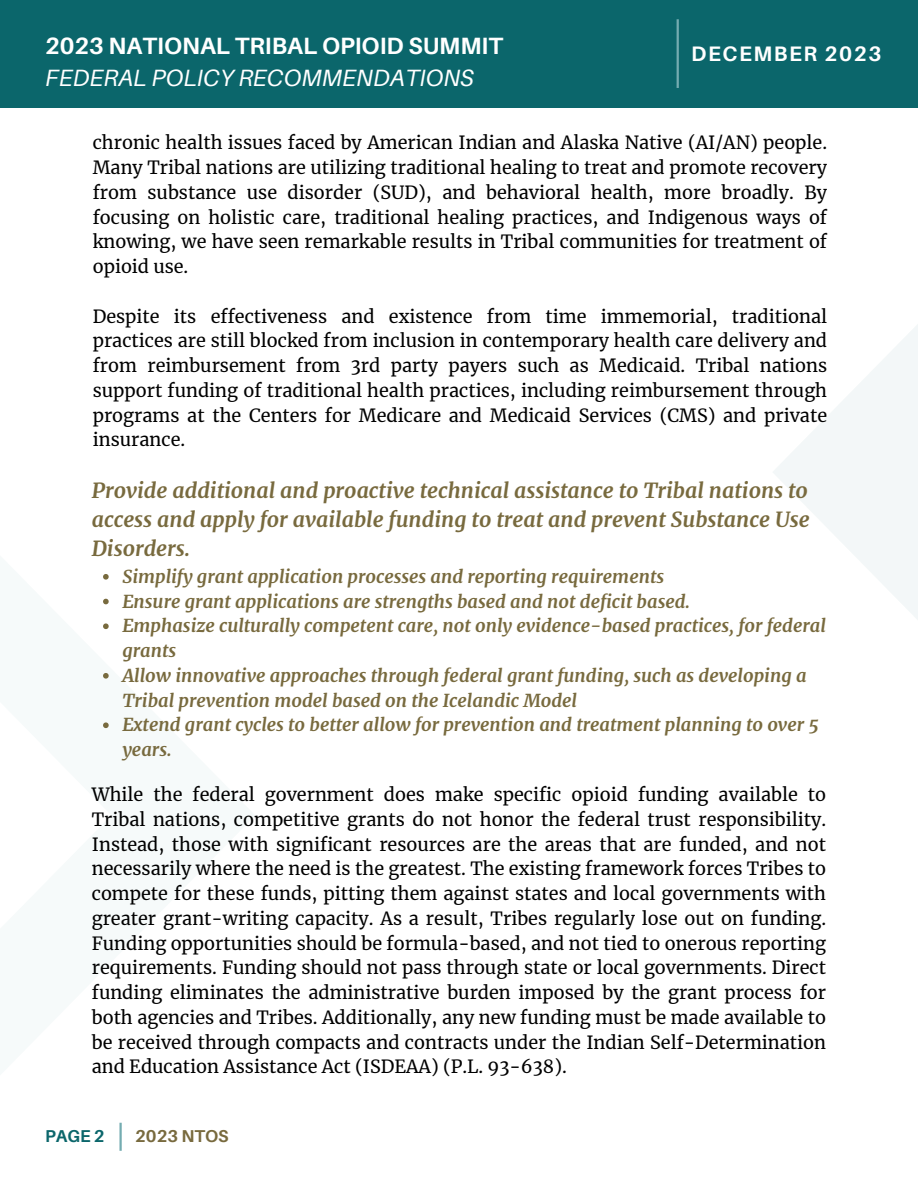
<style>
.page{position:relative;width:918px;height:1188px;background:#fff}
.page>*{position:absolute;margin:0;border:0;box-sizing:border-box;transform-origin:0 0}
.t1{font:700 23.55px "Aileron";color:#fff}
.t2{font:italic 23.55px "Aileron";color:#fff}
.t3{font:italic 700 21px/29.2px "Merriweather";color:#786a3e;text-align:justify}
.t4{font:700 21px "Aileron";letter-spacing:.075em;color:#fff}
.t5{font:18px/24.8px "Merriweather";color:#000;text-align:justify}
.t6{font:italic 700 18px/24.8px "Merriweather";color:#786a3e}
.t7{font:700 17.1px "Aileron";color:#786a3e}
.t8{font:700 17.1px "Aileron";color:#0b666b}
</style>
<div class="page">
<div style="left:0;top:0;width:918px;height:107px;background:#0b666b"></div>
<hr style="left:677px;top:19px;width:2px;height:69px;background:#74acb1">
<hr style="left:119px;top:1123px;width:3px;height:28px;background:#74acb1">
<svg style="left:103px;top:574px;width:6px;height:6px"></svg>
<svg style="left:103px;top:599px;width:6px;height:5px"></svg>
<svg style="left:103px;top:623px;width:6px;height:6px"></svg>
<svg style="left:103px;top:673px;width:6px;height:6px"></svg>
<svg style="left:103px;top:722px;width:6px;height:6px"></svg>
<h1 class="t1" style="left:45px;top:33px;width:460px">2023 NATIONAL TRIBAL OPIOID SUMMIT</h1>
<p class="t4" style="left:691px;top:42px;width:192px">DECEMBER 2023</p>
<h1 class="t2" style="left:45px;top:65px;width:430px">FEDERAL POLICY RECOMMENDATIONS</h1>
<p class="t5" style="left:93px;top:130px;width:736px">chronic health issues faced by American Indian and Alaska Native (AI/AN) people.<br>Many Tribal nations are utilizing traditional healing to treat and promote recovery from substance use disorder (SUD), and behavioral health, more broadly. By focusing on holistic care, traditional healing practices, and Indigenous ways of knowing, we have seen remarkable results in Tribal communities for treatment of opioid use.</p>
<p class="t5" style="left:93px;top:303px;width:736px">Despite its effectiveness and existence from time immemorial, traditional practices are still blocked from inclusion in contemporary health care delivery and from reimbursement from 3rd party payers such as Medicaid. Tribal nations support funding of traditional health practices, including reimbursement through programs at the Centers for Medicare and Medicaid Services (CMS) and private insurance.</p>
<p class="t3" style="left:92px;top:475px;width:719px">Provide additional and proactive technical assistance to Tribal nations to access and apply for available funding to treat and prevent Substance Use Disorders.</p>
<p class="t6" style="left:122px;top:564px;width:705px">Simplify grant application processes and reporting requirements<br>Ensure grant applications are strengths based and not deficit based.<br>Emphasize culturally competent care, not only evidence-based practices, for federal grants<br>Allow innovative approaches through federal grant funding, such as developing a Tribal prevention model based on the Icelandic Model<br>Extend grant cycles to better allow for prevention and treatment planning to over 5 years.</p>
<p class="t5" style="left:92px;top:782px;width:736px">While the federal government does make specific opioid funding available to Tribal nations, competitive grants do not honor the federal trust responsibility.<br>Instead, those with significant resources are the areas that are funded, and not necessarily where the need is the greatest. The existing framework forces Tribes to compete for these funds, pitting them against states and local governments with greater grant-writing capacity. As a result, Tribes regularly lose out on funding.<br>Funding opportunities should be formula-based, and not tied to onerous reporting requirements. Funding should not pass through state or local governments. Direct funding eliminates the administrative burden imposed by the grant process for both agencies and Tribes. Additionally, any new funding must be made available to be received through compacts and contracts under the Indian Self-Determination and Education Assistance Act (ISDEAA) (P.L. 93-638).</p>
<p class="t8" style="left:45px;top:1127px;width:61px">PAGE 2</p>
<p class="t7" style="left:135px;top:1127px;width:95px">2023 NTOS</p>
</div>
